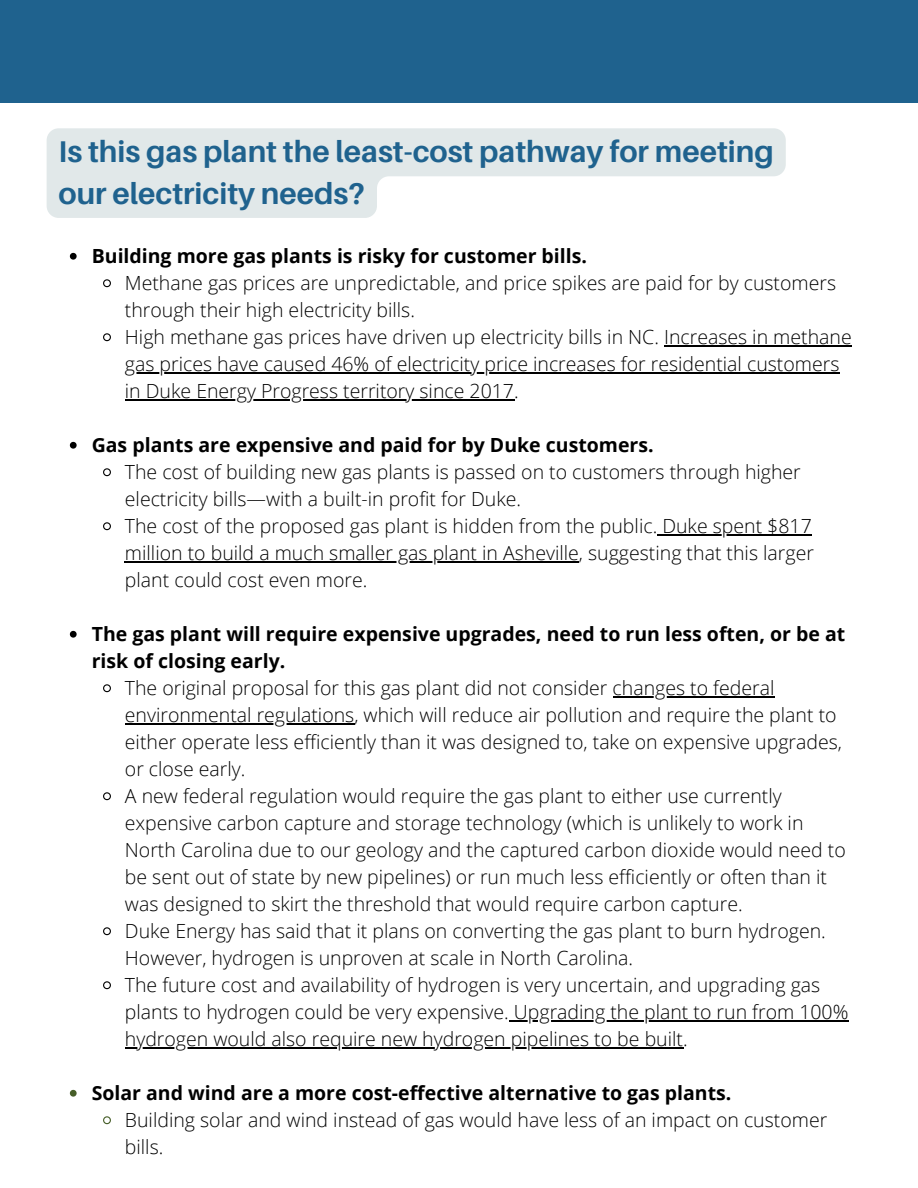
<style>
.page{position:relative;width:918px;height:1188px;background:#fff}
.page>*{position:absolute;margin:0;border:0;box-sizing:border-box;transform-origin:0 0}
.t1{font:700 30px/41.7px "Aileron";color:#1f628e}
.t2{font:300 19.5px/27px "Open Sans";color:#000}
.t3{font:700 19.5px/27px "Open Sans";color:#000}
.s1{font-weight:700}
</style>
<div class="page">
<div style="left:0;top:0;width:918px;height:103px;background:#1f628e"></div>
<svg style="left:70px;top:253px;width:7px;height:7px"></svg>
<svg style="left:103px;top:279px;width:8px;height:9px"></svg>
<svg style="left:103px;top:333px;width:8px;height:9px"></svg>
<hr style="left:664px;top:345px;width:188px;height:1px;background:#000">
<hr style="left:125px;top:372px;width:714px;height:1px;background:#000">
<hr style="left:125px;top:399px;width:389px;height:1px;background:#000">
<svg style="left:70px;top:442px;width:7px;height:7px"></svg>
<svg style="left:103px;top:468px;width:8px;height:9px"></svg>
<svg style="left:103px;top:522px;width:8px;height:9px"></svg>
<hr style="left:657px;top:534px;width:155px;height:1px;background:#000">
<hr style="left:125px;top:561px;width:454px;height:1px;background:#000">
<svg style="left:70px;top:631px;width:7px;height:7px"></svg>
<svg style="left:103px;top:684px;width:8px;height:9px"></svg>
<hr style="left:613px;top:696px;width:161px;height:1px;background:#000">
<hr style="left:125px;top:723px;width:229px;height:1px;background:#000">
<svg style="left:103px;top:792px;width:8px;height:9px"></svg>
<svg style="left:103px;top:927px;width:8px;height:9px"></svg>
<svg style="left:103px;top:981px;width:8px;height:9px"></svg>
<hr style="left:509px;top:1020px;width:339px;height:1px;background:#000">
<hr style="left:125px;top:1047px;width:558px;height:1px;background:#000">
<svg style="left:70px;top:1090px;width:7px;height:7px"></svg>
<svg style="left:103px;top:1116px;width:8px;height:9px"></svg>
<svg style="left:47px;top:128px;width:739px;height:90px;fill:#e1e8e9"></svg>
<h1 class="t1" style="left:59px;top:130px;width:717px">Is this gas plant the least-cost pathway for meeting our electricity needs?</h1>
<h1 class="t3" style="left:92px;top:242px;width:497px">Building more gas plants is risky for customer bills.</h1>
<p class="t2" style="left:125px;top:269px;width:713px">Methane gas prices are unpredictable, and price spikes are paid for by customers through their high electricity bills.</p>
<p class="t2" style="left:125px;top:323px;width:728px">High methane gas prices have driven up electricity bills in NC. Increases in methane</p>
<p class="t2" style="left:125px;top:350px;width:716px">gas prices have caused 46% of electricity price increases for residential customers</p>
<p class="t2" style="left:125px;top:377px;width:395px">in Duke Energy Progress territory since 2017.</p>
<p class="t2" style="left:125px;top:431px;width:678px;text-indent:-33px"><span class="s1">Gas plants are expensive and paid for by Duke customers.<br></span>The cost of building new gas plants is passed on to customers through higher</p>
<p class="t2" style="left:125px;top:485px;width:688px">electricity bills—with a built-in profit for Duke.<br>The cost of the proposed gas plant is hidden from the public. Duke spent $817</p>
<p class="t2" style="left:125px;top:539px;width:691px">million to build a much smaller gas plant in Asheville, suggesting that this larger plant could cost even more.</p>
<p class="t3" style="left:92px;top:620px;width:755px">The gas plant will require expensive upgrades, need to run less often, or be at risk of closing early.</p>
<p class="t2" style="left:125px;top:674px;width:651px">The original proposal for this gas plant did not consider changes to federal</p>
<p class="t2" style="left:125px;top:701px;width:719px">environmental regulations, which will reduce air pollution and require the plant to either operate less efficiently than it was designed to, take on expensive upgrades, or close early.<br>A new federal regulation would require the gas plant to either use currently expensive carbon capture and storage technology (which is unlikely to work in</p>
<p class="t2" style="left:125px;top:836px;width:722px">North Carolina due to our geology and the captured carbon dioxide would need to be sent out of state by new pipelines) or run much less efficiently or often than it was designed to skirt the threshold that would require carbon capture.<br>Duke Energy has said that it plans on converting the gas plant to burn hydrogen.<br>However, hydrogen is unproven at scale in North Carolina.</p>
<p class="t2" style="left:125px;top:971px;width:725px">The future cost and availability of hydrogen is very uncertain, and upgrading gas plants to hydrogen could be very expensive. Upgrading the plant to run from 100% hydrogen would also require new hydrogen pipelines to be built.</p>
<p class="t3" style="left:92px;top:1079px;width:641px">Solar and wind are a more cost-effective alternative to gas plants.</p>
<p class="t2" style="left:125px;top:1106px;width:704px">Building solar and wind instead of gas would have less of an impact on customer bills.</p>
</div>
